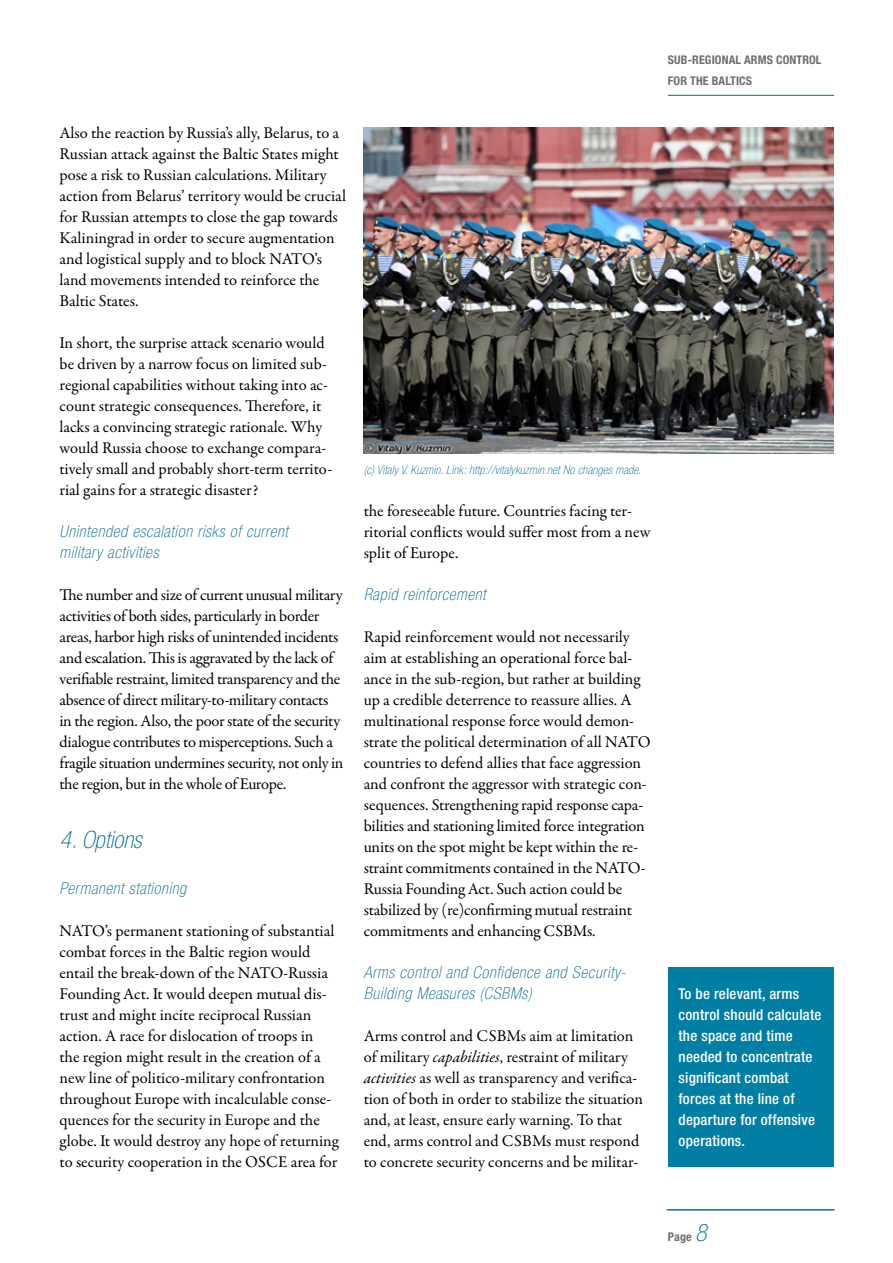
<style>
.page{position:relative;width:893px;height:1263px;background:#fff}
.page>*{position:absolute;margin:0;border:0;box-sizing:border-box;transform-origin:0 0}
.t1{font:italic 100 condensed 24px "Helvetica Neue LT Std";color:#006991}
.t2{font:16.5px/21px "Garamond Premr Pro";letter-spacing:-.005em;color:#000}
.t3{font:italic 100 condensed 16.5px/21px "Helvetica Neue LT Std";letter-spacing:.04em;color:#006991}
.t4{font:500 condensed 15px/21px "Helvetica Neue LT Std";letter-spacing:.015em;color:#fff}
.t5{font:italic 100 condensed 12px "Helvetica Neue LT Std";letter-spacing:.015em;color:#006991}
.t6{font:700 condensed 12px/21px "Helvetica Neue LT Std";letter-spacing:.01em;color:#6d6e71}
.s1{font-style:italic}
.s2{font-weight:100;font-style:italic;font-size:24px;color:#006991}
</style>
<div class="page">
<hr style="left:668px;top:1209px;width:167px;height:1px;background:#006991">
<hr style="left:668px;top:95px;width:166px;height:1px;background:#006991">
<hr style="left:666px;top:1209px;width:167px;height:1px;background:#006991">
<img style="left:364px;top:128px;width:469px;height:325px">
<div style="left:668px;top:967px;width:165px;height:200px;background:#007ea4"></div>
<p class="t2" style="left:60px;top:123px;width:288px">Also the reaction by Russia’s ally, Belarus, to a Russian attack against the Baltic States might pose a risk to Russian calculations. Military action from Belarus’ territory would be crucial for Russian attempts to close the gap towards Kaliningrad in order to secure augmentation and logistical supply and to block NATO’s land movements intended to reinforce the Baltic States.</p>
<p class="t2" style="left:60px;top:333px;width:274px">In short, the surprise attack scenario would be driven by a narrow focus on limited sub&shy;regional capabilities without taking into ac&shy;count strategic consequences. Therefore, it lacks a convincing strategic rationale. Why would Russia choose to exchange compara&shy;tively small and probably short-term territo&shy;rial gains for a strategic disaster?</p>
<p class="t3" style="left:60px;top:521px;width:230px">Unintended escalation risks of current military activities</p>
<p class="t2" style="left:60px;top:585px;width:286px">The number and size of current unusual military activities of both sides, particularly in border areas, harbor high risks of unintended incidents and escalation. This is aggravated by the lack of verifiable restraint, limited transparency and the absence of direct military-to-military contacts in the region. Also, the poor state of the security dialogue contributes to misperceptions. Such a fragile situation undermines security, not only in the region, but in the whole of Europe.</p>
<h1 class="t1" style="left:60px;top:826px;width:84px">4. Options</h1>
<p class="t3" style="left:60px;top:878px;width:128px">Permanent stationing</p>
<p class="t2" style="left:60px;top:921px;width:281px">NATO’s permanent stationing of substantial combat forces in the Baltic region would entail the break-down of the NATO-Russia Founding Act. It would deepen mutual dis&shy;trust and might incite reciprocal Russian action. A race for dislocation of troops in<br>the region might result in the creation of a new line of politico-military confrontation throughout Europe with incalculable conse&shy;quences for the security in Europe and the globe. It would destroy any hope of returning to security cooperation in the OSCE area for</p>
<p class="t6" style="left:668px;top:49px;width:155px">SUB-REGIONAL ARMS CONTROL<br>FOR THE BALTICS</p>
<p class="t5" style="left:364px;top:463px;width:279px">(c) Vitaly V. Kuzmin. Link: http://vitalykuzmin.net No changes made.</p>
<p class="t2" style="left:364px;top:501px;width:288px">the foreseeable future. Countries facing ter&shy;ritorial conflicts would suffer most from a new split of Europe.</p>
<p class="t3" style="left:364px;top:584px;width:123px">Rapid reinforcement</p>
<p class="t2" style="left:364px;top:627px;width:288px">Rapid reinforcement would not necessarily aim at establishing an operational force bal&shy;ance in the sub-region, but rather at building up a credible deterrence to reassure allies. A multinational response force would demon&shy;strate the political determination of all NATO countries to defend allies that face aggression and confront the aggressor with strategic con&shy;sequences. Strengthening rapid response capa&shy;bilities and stationing limited force integration units on the spot might be kept within the re&shy;straint commitments contained in the NATO-Russia Founding Act. Such action could be stabilized by (re)confirming mutual restraint commitments and enhancing CSBMs.</p>
<p class="t3" style="left:364px;top:962px;width:264px">Arms control and Confidence and Security-<br>Building Measures (CSBMs)</p>
<p class="t2" style="left:364px;top:1026px;width:281px">Arms control and CSBMs aim at limitation of military <span class="s1">capabilities</span>, restraint of military <span class="s1">activities</span> as well as transparency and verifica&shy;tion of both in order to stabilize the situation and, at least, ensure early warning. To that end, arms control and CSBMs must respond to concrete security concerns and be militar-</p>
<p class="t4" style="left:679px;top:983px;width:144px">To be relevant, arms control should calculate the space and time needed to concentrate significant combat forces at the line of departure for offensive operations.</p>
<p class="t6" style="left:668px;top:1226px;width:40px">PAGE <span class="s2">8</span></p>
</div>
